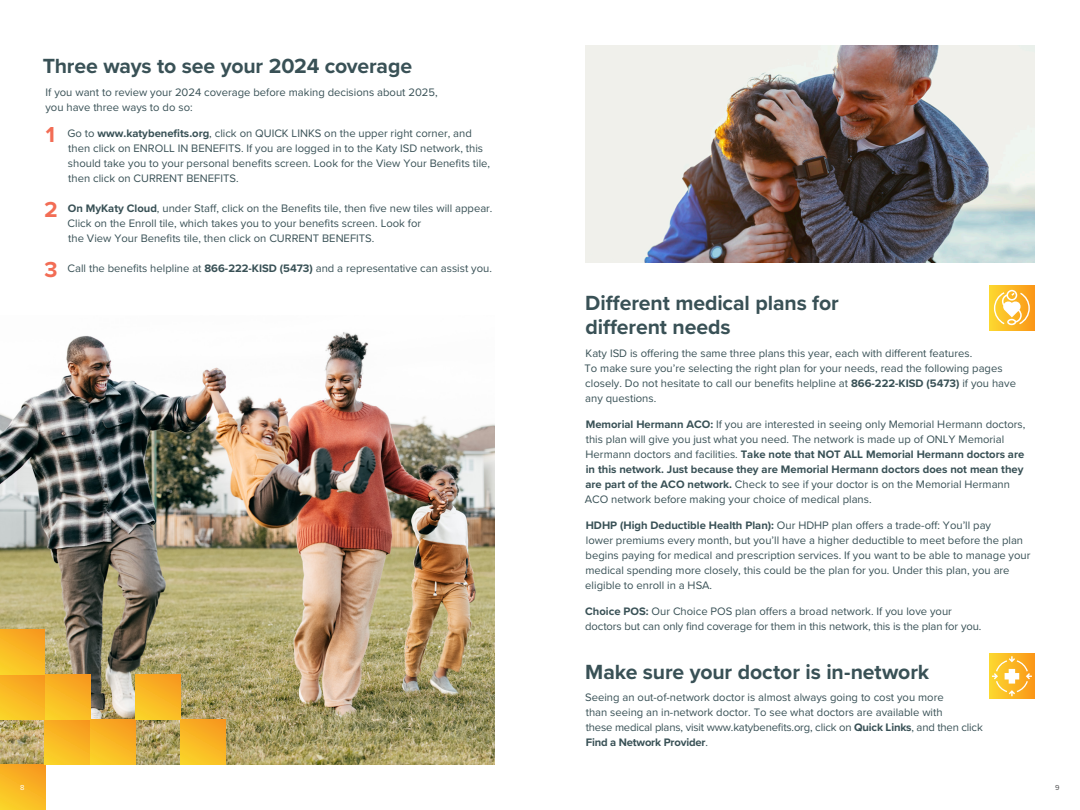
<style>
.page{position:relative;width:1080px;height:810px;background:#fff}
.page>*{position:absolute;margin:0;border:0;box-sizing:border-box;transform-origin:0 0}
.Body{font:700 22.5px "Proxima Nova";color:#f26d55}
.Subhead{font:700 21.25px/23.8px "Proxima Nova";letter-spacing:-.005em;color:#395156}
.Body-2{font:11.25px/15px "Proxima Nova";color:#395156}
.t1{font:7.5px "Proxima Nova";color:#fff}
.t2{font:7.5px "Proxima Nova";color:#4b4c4d}
.s1{font-weight:700}
</style>
<div class="page">
<img style="left:0;top:332px;width:495px;height:433px">
<img style="left:585px;top:45px;width:450px;height:218px">
<div style="left:0;top:765px;width:45px;height:45px;background:linear-gradient(to bottom,#f8a120,#fbcc28)"></div>
<div style="left:45px;top:720px;width:45px;height:45px;background:linear-gradient(to bottom,#f8a120,#fbcc28)"></div>
<div style="left:0;top:675px;width:45px;height:45px;background:linear-gradient(to bottom,#f8a120,#fbcc28)"></div>
<div style="left:0;top:629px;width:45px;height:46px;background:linear-gradient(to bottom,#f8a020,#fbcb28)"></div>
<div style="left:90px;top:720px;width:45px;height:45px;background:linear-gradient(to bottom,#f8a120,#fbcc28)"></div>
<div style="left:180px;top:720px;width:46px;height:45px;background:linear-gradient(to bottom,#f8a120,#fbcc28)"></div>
<div style="left:45px;top:675px;width:45px;height:45px;background:linear-gradient(to bottom,#f8a120,#fbcc28)"></div>
<div style="left:135px;top:675px;width:45px;height:45px;background:linear-gradient(to bottom,#f8a120,#fbcc28)"></div>
<div style="left:989px;top:285px;width:46px;height:46px;background:linear-gradient(to right,#fcd931,#fb9718)"></div>
<svg style="left:994px;top:290px;width:36px;height:35px"></svg>
<div style="left:989px;top:653px;width:46px;height:46px;background:linear-gradient(to right,#fcd930,#fb9717)"></div>
<svg style="left:992px;top:656px;width:40px;height:40px;background:#fcc44b"></svg>
<p class="Subhead" style="left:43px;top:54px;width:371px">Three ways to see your 2024 coverage</p>
<p class="Body-2" style="left:45px;top:84px;width:394px">If you want to review your 2024 coverage before making decisions about 2025, you have three ways to do so:</p>
<p class="Body-2" style="left:68px;top:125px;width:424px">Go to <span class="s1">www.katybenefits.org</span>, click on QUICK LINKS on the upper right corner, and then click on ENROLL IN BENEFITS. If you are logged in to the Katy ISD network, this should take you to your personal benefits screen. Look for the View Your Benefits tile, then click on CURRENT BENEFITS.</p>
<p class="Body-2" style="left:68px;top:200px;width:427px"><span class="s1">On MyKaty Cloud</span>, under Staff, click on the Benefits tile, then five new tiles will appear.<br>Click on the Enroll tile, which takes you to your benefits screen. Look for<br>the View Your Benefits tile, then click on CURRENT BENEFITS.</p>
<p class="Body-2" style="left:68px;top:260px;width:426px">Call the benefits helpline at <span class="s1">866-222-KISD (5473)</span> and a representative can assist you.</p>
<p class="Body" style="left:44px;top:118px;width:16px">1</p>
<p class="Body" style="left:44px;top:193px;width:16px">2</p>
<p class="Body" style="left:44px;top:253px;width:16px">3</p>
<p class="Subhead" style="left:585px;top:291px;width:255px">Different medical plans for different needs</p>
<p class="Body-2" style="left:585px;top:345px;width:433px">Katy ISD is offering the same three plans this year, each with different features.<br>To make sure you’re selecting the right plan for your needs, read the following pages closely. Do not hesitate to call our benefits helpline at <span class="s1">866-222-KISD (5473)</span> if you have any questions.</p>
<p class="Body-2" style="left:585px;top:416px;width:442px"><span class="s1">Memorial Hermann ACO:</span> If you are interested in seeing only Memorial Hermann doctors, this plan will give you just what you need. The network is made up of ONLY Memorial Hermann doctors and facilities. <span class="s1">Take note that NOT ALL Memorial Hermann doctors are in this network. Just because they are Memorial Hermann doctors does not mean they are part of the ACO network.</span> Check to see if your doctor is on the Memorial Hermann ACO network before making your choice of medical plans.</p>
<p class="Body-2" style="left:585px;top:517px;width:447px"><span class="s1">HDHP (High Deductible Health Plan):</span> Our HDHP plan offers a trade-off: You’ll pay<br>lower premiums every month, but you’ll have a higher deductible to meet before the plan begins paying for medical and prescription services. If you want to be able to manage your medical spending more closely, this could be the plan for you. Under this plan, you are eligible to enroll in a HSA.</p>
<p class="Body-2" style="left:585px;top:604px;width:398px"><span class="s1">Choice POS:</span> Our Choice POS plan offers a broad network. If you love your doctors but can only find coverage for them in this network, this is the plan for you.</p>
<p class="Subhead" style="left:585px;top:659px;width:345px">Make sure your doctor is in-network</p>
<p class="Body-2" style="left:585px;top:689px;width:399px">Seeing an out-of-network doctor is almost always going to cost you more<br>than seeing an in-network doctor. To see what doctors are available with<br>these medical plans, visit www.katybenefits.org, click on <span class="s1">Quick Links</span>, and then click <span class="s1">Find a Network Provider</span>.</p>
<p class="t1" style="left:20px;top:782px;width:6px">8</p>
<p class="t2" style="left:1055px;top:782px;width:6px">9</p>
</div>
